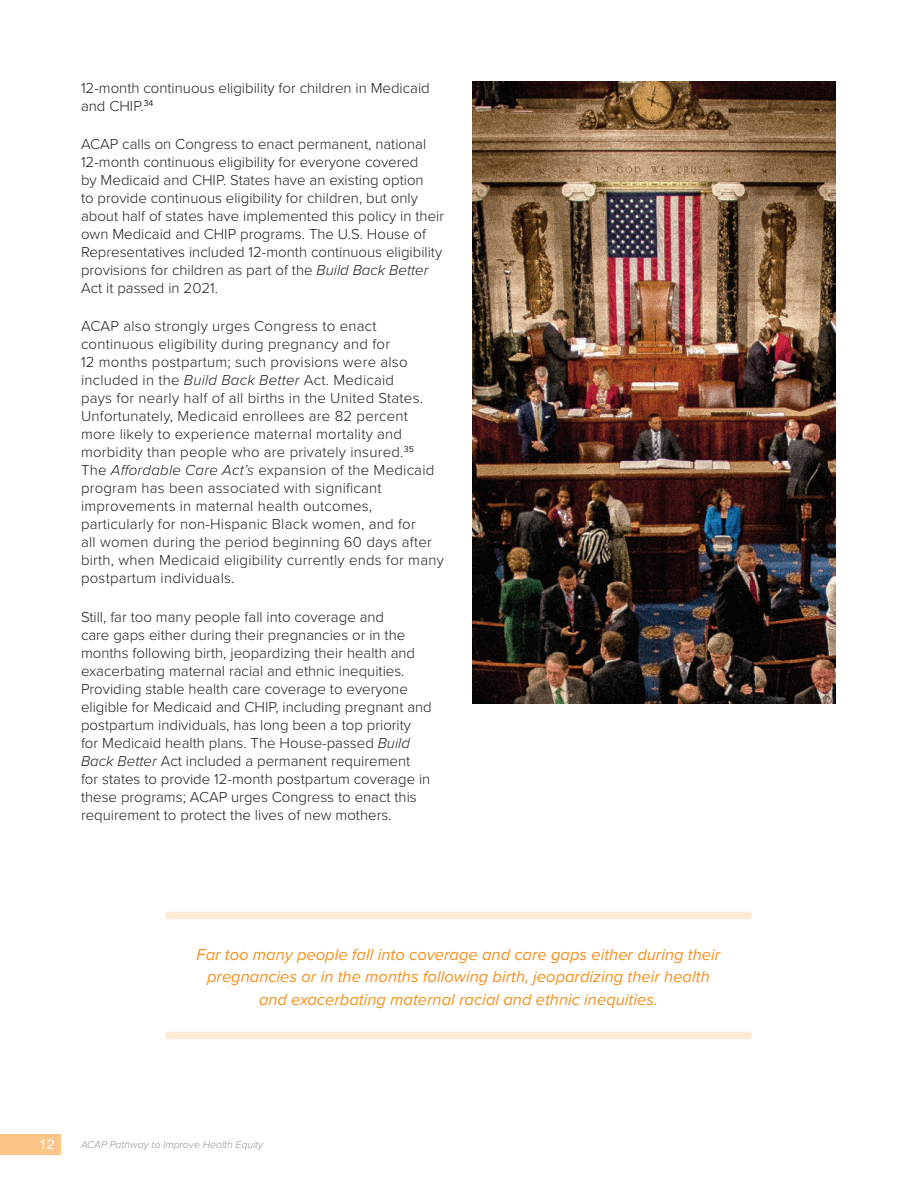
<style>
.page{position:relative;width:918px;height:1188px;background:#fff}
.page>*{position:absolute;margin:0;border:0;box-sizing:border-box;transform-origin:0 0}
.Pull_Quote_Text{font:italic 16.5px/22.5px "Proxima Nova";color:#f4911d;text-align:center}
.Body{font:300 15px/18px "Proxima Nova";color:#231f20}
.t1{font:13.5px "Helvetica Neue LT Std";color:#fff}
.t2{font:italic 300 10.5px "Proxima Nova";color:#939598}
.s1{font-style:italic}
</style>
<div class="page">
<div style="left:0;top:1134px;width:61px;height:20px;background:#fcc588"></div>
<img style="left:472px;top:81px;width:364px;height:622px">
<div style="left:166px;top:912px;width:585px;height:7px;background:#feecd7"></div>
<div style="left:166px;top:1032px;width:585px;height:7px;background:#feecd7"></div>
<p class="Body" style="left:81px;top:78px;width:350px">12-month continuous eligibility for children in Medicaid and CHIP.<sup>34</sup></p>
<p class="Body" style="left:81px;top:134px;width:365px">ACAP calls on Congress to enact permanent, national 12-month continuous eligibility for everyone covered<br>by Medicaid and CHIP. States have an existing option<br>to provide continuous eligibility for children, but only about half of states have implemented this policy in their own Medicaid and CHIP programs. The U.S. House of Representatives included 12-month continuous eligibility provisions for children as part of the <span class="s1">Build Back Better </span>Act it passed in 2021.</p>
<p class="Body" style="left:81px;top:317px;width:364px">ACAP also strongly urges Congress to enact continuous eligibility during pregnancy and for<br>12 months postpartum; such provisions were also included in the <span class="s1">Build Back Better</span> Act. Medicaid<br>pays for nearly half of all births in the United States.<br>Unfortunately, Medicaid enrollees are 82 percent more likely to experience maternal mortality and morbidity than people who are privately insured.<sup>35<br></sup>The <span class="s1">Affordable Care Act’s</span> expansion of the Medicaid program has been associated with significant improvements in maternal health outcomes, particularly for non-Hispanic Black women, and for<br>all women during the period beginning 60 days after birth, when Medicaid eligibility currently ends for many postpartum individuals.</p>
<p class="Body" style="left:81px;top:607px;width:352px">Still, far too many people fall into coverage and<br>care gaps either during their pregnancies or in the months following birth, jeopardizing their health and exacerbating maternal racial and ethnic inequities.<br>Providing stable health care coverage to everyone eligible for Medicaid and CHIP, including pregnant and postpartum individuals, has long been a top priority for Medicaid health plans. The House-passed <span class="s1">Build Back Better</span> Act included a permanent requirement<br>for states to provide 12-month postpartum coverage in these programs; ACAP urges Congress to enact this requirement to protect the lives of new mothers.</p>
<p class="Pull_Quote_Text" style="left:197px;top:942px;width:525px">Far too many people fall into coverage and care gaps either during their pregnancies or in the months following birth, jeopardizing their health and exacerbating maternal racial and ethnic inequities.</p>
<p class="t1" style="left:39px;top:1136px;width:17px">12</p>
<p class="t2" style="left:81px;top:1136px;width:184px">ACAP Pathway to Improve Health Equity</p>
</div>
